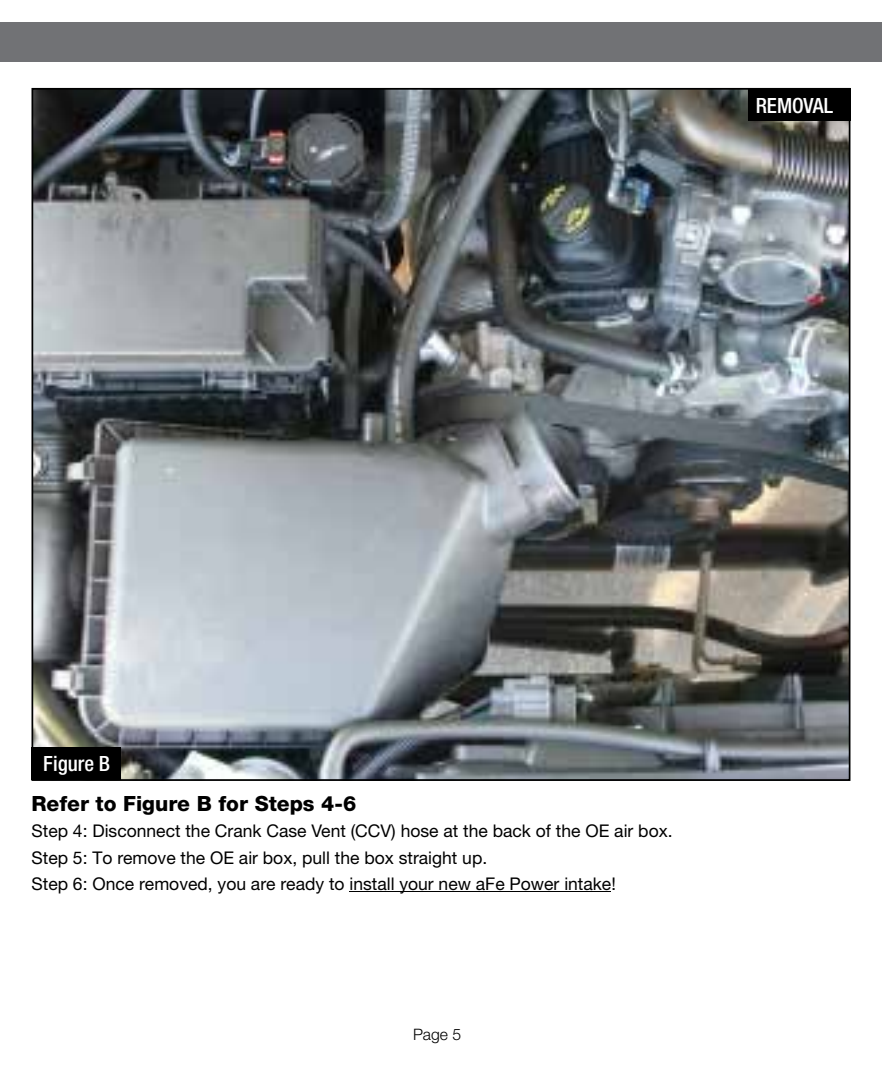
<style>
.page{position:relative;width:882px;height:1071px;background:#fff}
.page>*{position:absolute;margin:0;border:0;box-sizing:border-box;transform-origin:0 0}
.t1{font:800 21px "Helvetica Neue";color:#000}
.t2{font:500 condensed 21px "Helvetica Neue";color:#fff}
.t3{font:17.5px/26.2px "Helvetica Neue";color:#000}
.t4{font:300 15.75px "Helvetica Neue";color:#000}
</style>
<div class="page">
<img style="left:35px;top:91px;width:812px;height:687px">
<div style="left:0;top:23px;width:882px;height:39px;background:#717275"></div>
<hr style="left:350px;top:891px;width:261px;height:1px;background:#000">
<div style="left:748px;top:88px;width:102px;height:33px;background:#000"></div>
<div style="left:32px;top:747px;width:89px;height:33px;background:#000"></div>
<p class="t2" style="left:756px;top:93px;width:79px">REMOVAL</p>
<p class="t2" style="left:43px;top:751px;width:68px">Figure B</p>
<p class="t1" style="left:32px;top:791px;width:326px">Refer to Figure B for Steps 4-6</p>
<p class="t3" style="left:32px;top:818px;width:643px">Step 4: Disconnect the Crank Case Vent (CCV) hose at the back of the OE air box.<br>Step 5: To remove the OE air box, pull the box straight up.<br>Step 6: Once removed, you are ready to install your new aFe Power intake!</p>
<p class="t4" style="left:413px;top:1024px;width:50px">Page 5</p>
</div>
